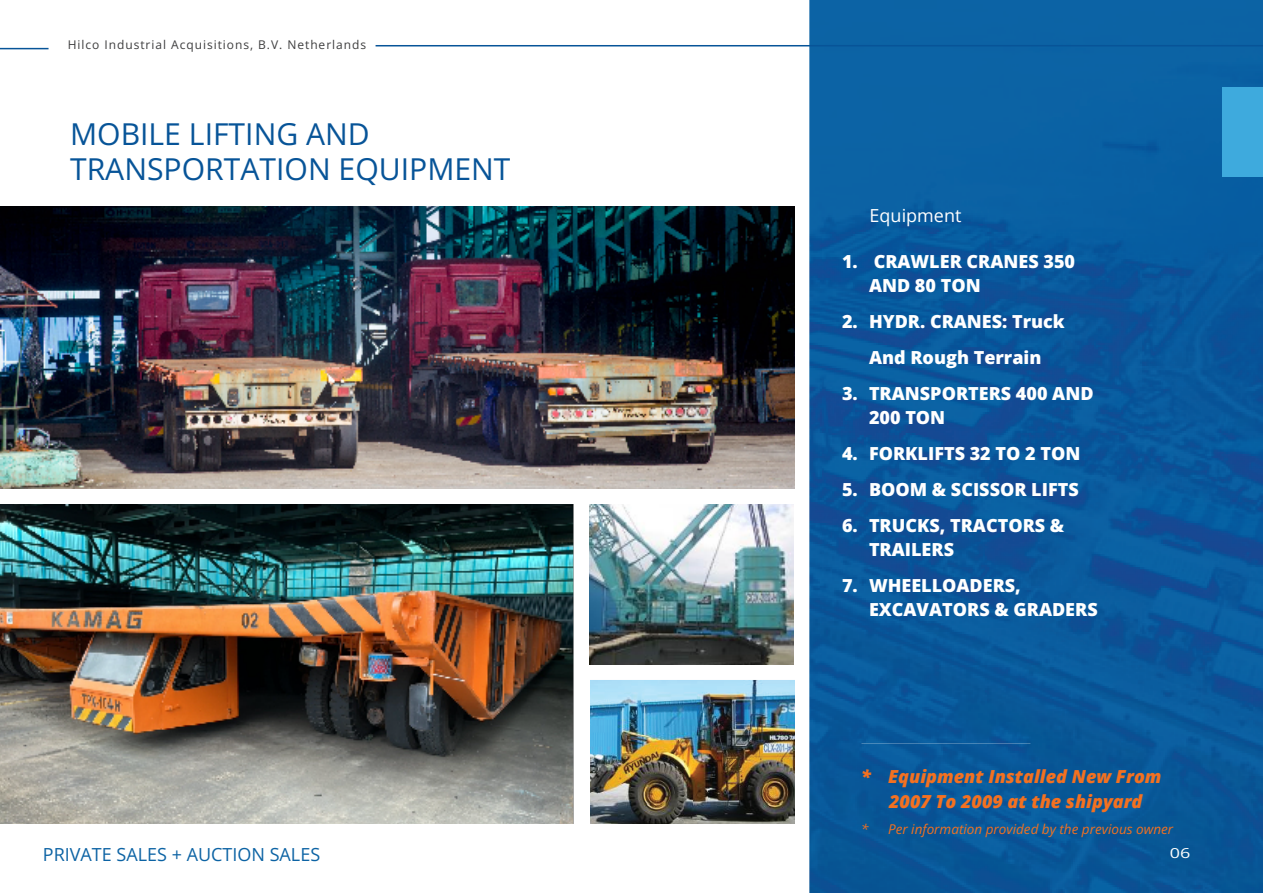
<style>
.page{position:relative;width:1263px;height:893px;background:#fff}
.page>*{position:absolute;margin:0;border:0;box-sizing:border-box;transform-origin:0 0}
.t1{font:700 30.15px/34.5px "Open Sans";color:#075498}
.t2{font:800 18px/24px "Open Sans";color:#fff}
.t3{font:italic 800 18px/25.5px "Open Sans";color:#f37121;text-align:center}
.t4{font:700 18px "Open Sans";color:#0c63a4}
.t5{font:18px "Open Sans";color:#fff}
.t6{font:700 13.65px "Open Sans";color:#fff;scale:1.32 1}
.t7{font:italic 300 13.5px "Open Sans";color:#f37121}
.t8{font:300 12px "Open Sans";letter-spacing:.08em;color:#3e3e3f}
</style>
<div class="page">
<img style="left:809px;top:0;width:454px;height:893px">
<hr style="left:376px;top:45px;width:887px;height:1px;background:#075498">
<hr style="left:0;top:48px;width:49px;height:1px;background:#075498">
<img style="left:0;top:504px;width:574px;height:319px">
<img style="left:590px;top:504px;width:204px;height:160px">
<img style="left:590px;top:680px;width:204px;height:143px">
<div style="left:1223px;top:88px;width:40px;height:89px;background:#3eaadd"></div>
<img style="left:0;top:206px;width:794px;height:283px">
<p class="t8" style="left:68px;top:36px;width:300px">Hilco Industrial Acquisitions, B.V. Netherlands</p>
<h1 class="t1" style="left:70px;top:116px;width:442px">MOBILE LIFTING AND<br>TRANSPORTATION EQUIPMENT</h1>
<p class="t4" style="left:43px;top:842px;width:279px">PRIVATE SALES + AUCTION SALES</p>
<p class="t5" style="left:870px;top:203px;width:93px">Equipment</p>
<p class="t2" style="left:869px;top:249px;width:208px;text-indent:-27px">1. CRAWLER CRANES 350<br>AND 80 TON</p>
<p class="t2" style="left:842px;top:303px;width:224px;line-height:36px;text-align:center">2. HYDR. CRANES: Truck<br>And Rough Terrain</p>
<p class="t2" style="left:869px;top:381px;width:226px;text-indent:-27px">3. TRANSPORTERS 400 AND<br>200 TON</p>
<p class="t2" style="left:842px;top:441px;width:240px">4. FORKLIFTS 32 TO 2 TON</p>
<p class="t2" style="left:842px;top:477px;width:238px">5. BOOM &amp; SCISSOR LIFTS</p>
<p class="t2" style="left:869px;top:513px;width:197px;text-indent:-27px">6. TRUCKS, TRACTORS &amp;<br>TRAILERS</p>
<p class="t2" style="left:869px;top:573px;width:230px;text-indent:-27px">7. WHEELLOADERS,<br>EXCAVATORS &amp; GRADERS</p>
<p class="t3" style="left:861px;top:763px;width:302px">* Equipment Installed New From<br>2007 To 2009 at the shipyard</p>
<p class="t7" style="left:861px;top:820px;width:314px">* Per information provided by the previous owner</p>
<p class="t6" style="left:1170px;top:844px;width:17px">06</p>
</div>
